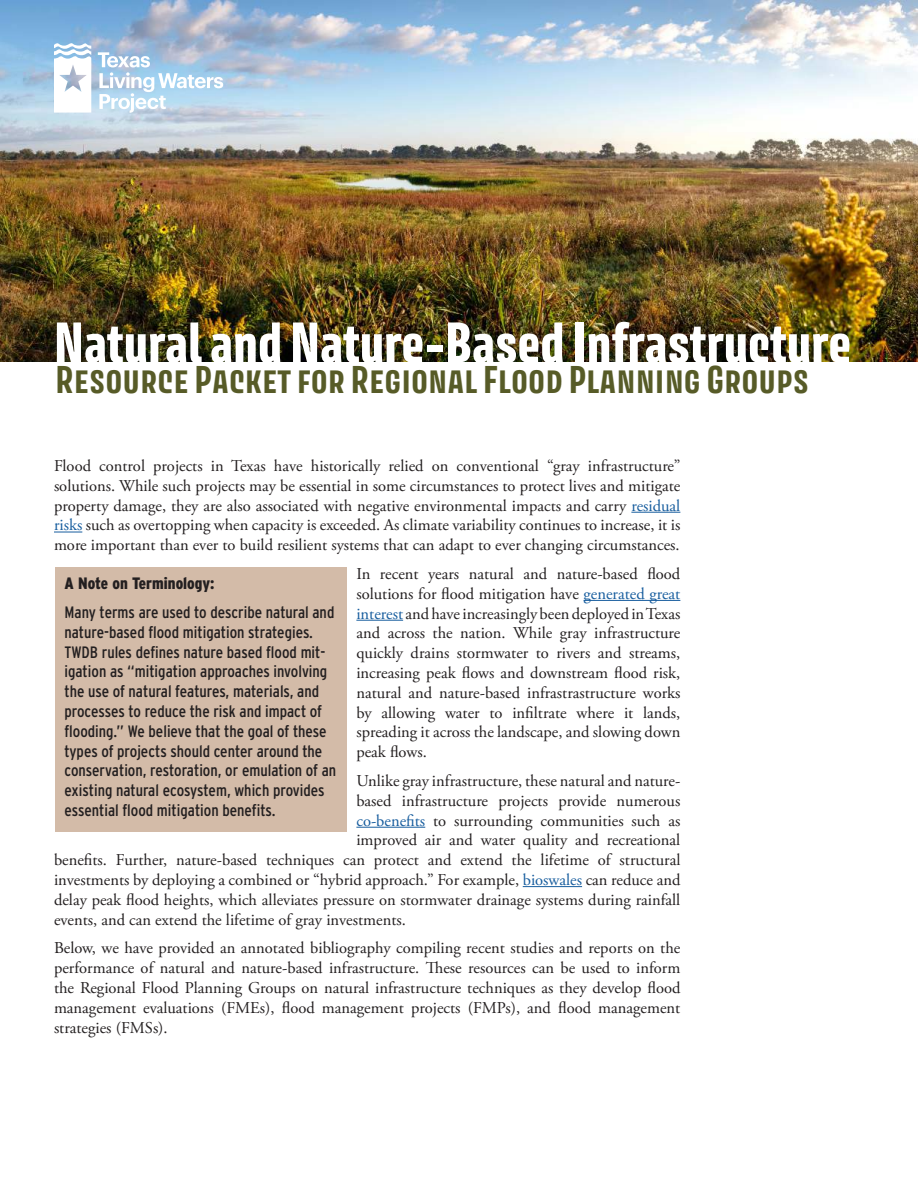
<style>
.page{position:relative;width:918px;height:1188px;background:#fff}
.page>*{position:absolute;margin:0;border:0;box-sizing:border-box;transform-origin:0 0}
.t1{font:51px "Avory I Latn Eb";color:#fff}
.t2{font:700 34.5px "Avory I Latn";color:#575b27}
.t3{font:16.5px/19.8px "Adobe Garamond Pro";color:#231f20;text-align:justify}
.t4{font:16.5px/19.8px "Interstate Condensed";color:#231f20}
.t5{font:900 16.5px "Interstate Condensed";color:#231f20}
.s1{color:#175d9e}
</style>
<div class="page">
<img style="left:0;top:0;width:918px;height:362px">
<hr style="left:631px;top:512px;width:49px;height:1px;background:#175d9e">
<svg style="left:54px;top:532px;width:28px;height:1px"></svg>
<hr style="left:584px;top:600px;width:96px;height:1px;background:#175d9e">
<hr style="left:356px;top:620px;width:47px;height:1px;background:#175d9e">
<hr style="left:356px;top:827px;width:69px;height:1px;background:#175d9e">
<hr style="left:523px;top:886px;width:59px;height:1px;background:#175d9e">
<div style="left:55px;top:567px;width:292px;height:265px;background:#d3bba8"></div>
<svg style="left:54px;top:43px;width:37px;height:70px"></svg>
<svg style="left:98px;top:52px;width:125px;height:61px"></svg>
<h1 class="t1" style="left:54px;top:310px;width:799px">Natural and Nature-Based Infrastructure</h1>
<h2 class="t2" style="left:55px;top:358px;width:755px">Resource Packet for Regional Flood Planning Groups</h2>
<p class="t3" style="left:54px;top:456px;width:628px">Flood control projects in Texas have historically relied on conventional “gray infrastructure” solutions. While such projects may be essential in some circumstances to protect lives and mitigate property damage, they are also associated with negative environmental impacts and carry <span class="s1">residual risks</span> such as overtopping when capacity is exceeded. As climate variability continues to increase, it is more important than ever to build resilient systems that can adapt to ever changing circumstances.</p>
<p class="t3" style="left:356px;top:564px;width:326px">In recent years natural and nature-based flood solutions for flood mitigation have <span class="s1">generated great interest</span> and have increasingly been deployed in Texas and across the nation. While gray infrastructure quickly drains stormwater to rivers and streams, increasing peak flows and downstream flood risk, natural and nature-based infrastrastructure works by allowing water to infiltrate where it lands, spreading it across the landscape, and slowing down peak flows.</p>
<p class="t3" style="left:356px;top:771px;width:326px">Unlike gray infrastructure, these natural and nature-</p>
<p class="t3" style="left:356px;top:791px;width:326px">based infrastructure projects provide numerous</p>
<p class="t3" style="left:356px;top:811px;width:325px"><span class="s1">co-benefits</span> to surrounding communities such as</p>
<p class="t3" style="left:356px;top:831px;width:325px">improved air and water quality and recreational</p>
<p class="t3" style="left:54px;top:851px;width:628px">benefits. Further, nature-based techniques can protect and extend the lifetime of structural</p>
<p class="t3" style="left:54px;top:870px;width:628px">investments by deploying a combined or “hybrid approach.” For example, <span class="s1">bioswales</span> can reduce and</p>
<p class="t3" style="left:54px;top:890px;width:628px">delay peak flood heights, which alleviates pressure on stormwater drainage systems during rainfall</p>
<p class="t3" style="left:54px;top:910px;width:353px">events, and can extend the lifetime of gray investments.</p>
<p class="t3" style="left:54px;top:939px;width:628px">Below, we have provided an annotated bibliography compiling recent studies and reports on the performance of natural and nature-based infrastructure. These resources can be used to inform the Regional Flood Planning Groups on natural infrastructure techniques as they develop flood management evaluations (FMEs), flood management projects (FMPs), and flood management strategies (FMSs).</p>
<p class="t5" style="left:64px;top:574px;width:152px">A Note on Terminology:</p>
<p class="t4" style="left:64px;top:602px;width:273px">Many terms are used to describe natural and nature-based flood mitigation strategies.<br>TWDB rules defines nature based flood mit&shy;igation as “mitigation approaches involving the use of natural features, materials, and processes to reduce the risk and impact of flooding.” We believe that the goal of these types of projects should center around the conservation, restoration, or emulation of an existing natural ecosystem, which provides essential flood mitigation benefits.</p>
</div>
